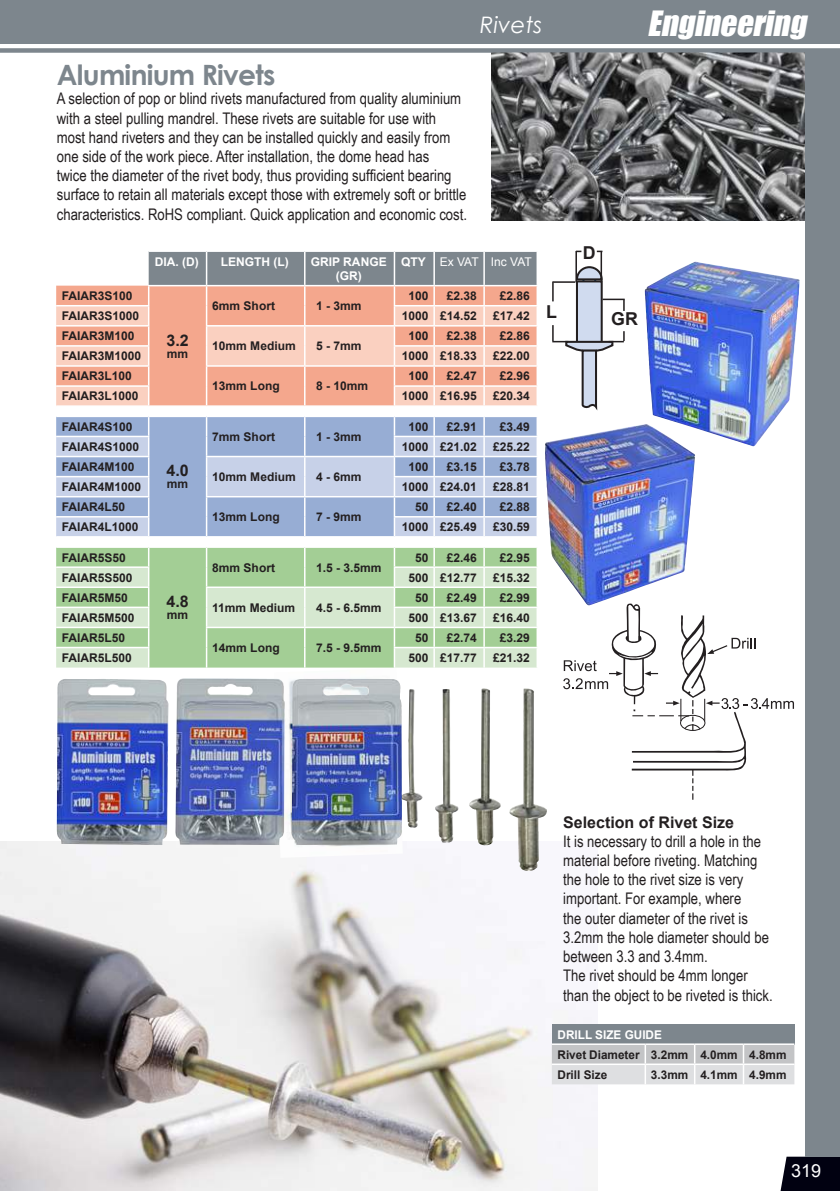
<style>
.page{position:relative;width:840px;height:1191px;background:#fff}
.page>*{position:absolute;margin:0;border:0;box-sizing:border-box;transform-origin:0 0}
.t1{font:italic 32px "Impact";color:#fff}
.t2{font:700 28px "Century Gothic";letter-spacing:-.025em;color:#7d868d}
.t3{font:italic 22.8px "Century Gothic";color:#fff}
.t4{font:18px "Arial";color:#fff}
.t5{font:700 17.8px "Arial";color:#231f20}
.t6{font:16px/19.2px "Arial Narrow";color:#231f20}
.t7{font:700 16px "Arial";color:#231f20}
.t8{font:700 12px/20px "Arial";color:#231f20}
.t9{font:700 12px/14.4px "Arial";color:#fff;text-align:center}
.t10{font:12px "Arial";letter-spacing:-.075em;color:#fff}
.s1{font-weight:700}
</style>
<div class="page">
<img style="left:0;top:841px;width:597px;height:350px">
<img style="left:274px;top:678px;width:126px;height:180px">
<svg style="left:552px;top:281px;width:1px;height:20px"></svg>
<div style="left:576px;top:281px;width:25px;height:64px;background:#d0dbef"></div>
<div style="left:575px;top:280px;width:27px;height:66px;border:2px solid #231f20"></div>
<svg style="left:576px;top:265px;width:27px;height:16px"></svg>
<hr style="left:553px;top:281px;width:22px;height:2px;background:#231f20">
<hr style="left:600px;top:251px;width:1px;height:31px;background:#231f20">
<hr style="left:575px;top:251px;width:1px;height:31px;background:#231f20">
<svg style="left:552px;top:325px;width:72px;height:85px"></svg>
<svg style="left:602px;top:299px;width:22px;height:12px"></svg>
<div style="left:551px;top:1024px;width:243px;height:20px;background:#7d868d"></div>
<hr style="left:551px;top:1043px;width:94px;height:2px;background:#fff">
<hr style="left:645px;top:1043px;width:49px;height:2px;background:#fff">
<hr style="left:694px;top:1043px;width:49px;height:2px;background:#fff">
<hr style="left:743px;top:1043px;width:51px;height:2px;background:#fff">
<svg style="left:551px;top:1044px;width:243px;height:40px;background:#d4d5d7"></svg>
<div style="left:56px;top:286px;width:92px;height:19px;background:#f4a78d"></div>
<svg style="left:56px;top:306px;width:92px;height:99px;background:#f7c0ac"></svg>
<svg style="left:56px;top:417px;width:92px;height:19px;background:#99aed4"></svg>
<svg style="left:56px;top:437px;width:92px;height:99px;background:#b5c4e0"></svg>
<div style="left:56px;top:548px;width:92px;height:18px;background:#a3ce95"></div>
<svg style="left:56px;top:568px;width:92px;height:99px;background:#c2ddb9"></svg>
<hr style="left:56px;top:325px;width:93px;height:1px;background:#fff">
<hr style="left:56px;top:345px;width:93px;height:2px;background:#fff">
<hr style="left:56px;top:365px;width:93px;height:2px;background:#fff">
<hr style="left:56px;top:385px;width:93px;height:2px;background:#fff">
<hr style="left:56px;top:456px;width:93px;height:1px;background:#fff">
<hr style="left:56px;top:476px;width:93px;height:1px;background:#fff">
<hr style="left:56px;top:496px;width:93px;height:1px;background:#fff">
<hr style="left:56px;top:516px;width:93px;height:1px;background:#fff">
<hr style="left:56px;top:586px;width:93px;height:2px;background:#fff">
<hr style="left:56px;top:606px;width:93px;height:2px;background:#fff">
<hr style="left:56px;top:626px;width:93px;height:2px;background:#fff">
<hr style="left:56px;top:647px;width:93px;height:1px;background:#fff">
<svg style="left:148px;top:251px;width:389px;height:416px;background:#c6c3ba"></svg>
<img style="left:491px;top:52px;width:314px;height:169px">
<svg style="left:563px;top:605px;width:230px;height:194px"></svg>
<img style="left:400px;top:688px;width:147px;height:183px">
<svg style="left:780px;top:1156px;width:59px;height:35px;background:#141423"></svg>
<div style="left:805px;top:50px;width:34px;height:1106px;background:#7d868d"></div>
<div style="left:0;top:0;width:839px;height:44px;background:#7d868d"></div>
<svg style="left:0;top:48px;width:839px;height:4px;background:#848c93"></svg>
<img style="left:545px;top:424px;width:149px;height:181px">
<img style="left:644px;top:262px;width:155px;height:184px">
<img style="left:57px;top:679px;width:111px;height:166px">
<img style="left:175px;top:678px;width:110px;height:167px">
<img style="left:292px;top:679px;width:110px;height:166px">
<h3 class="t3" style="left:479px;top:9px;width:64px">Rivets</h3>
<h1 class="t1" style="left:646px;top:-2px;width:168px">Engineering</h1>
<h2 class="t2" style="left:57px;top:54px;width:220px">Aluminium Rivets</h2>
<p class="t6" style="left:57px;top:88px;width:411px">A selection of pop or blind rivets manufactured from quality aluminium with a steel pulling mandrel. These rivets are suitable for use with most hand riveters and they can be installed quickly and easily from one side of the work piece. After installation, the dome head has<br>twice the diameter of the rivet body, thus providing sufficient bearing surface to retain all materials except those with extremely soft or brittle characteristics. RoHS compliant. Quick application and economic cost.</p>
<p class="t9" style="left:155px;top:254px;width:45px">DIA. (D)</p>
<p class="t9" style="left:221px;top:254px;width:69px">LENGTH (L)</p>
<p class="t9" style="left:310px;top:254px;width:77px">GRIP RANGE (GR)</p>
<p class="t10" style="left:401px;top:253px;width:132px"><span class="s1">QTY</span> Ex VAT Inc VAT</p>
<p class="t8" style="left:62px;top:286px;width:72px">FAIAR3S100</p>
<p class="t7" style="left:166px;top:329px;width:24px">3.2</p>
<p class="t8" style="left:167px;top:344px;width:23px">mm</p>
<p class="t8" style="left:408px;top:286px;width:22px">100</p>
<p class="t8" style="left:446px;top:286px;width:32px">£2.38</p>
<p class="t8" style="left:499px;top:286px;width:32px">£2.86</p>
<p class="t8" style="left:212px;top:296px;width:64px">6mm Short</p>
<p class="t8" style="left:316px;top:296px;width:47px">1 - 3mm</p>
<p class="t8" style="left:62px;top:306px;width:79px">FAIAR3S1000</p>
<p class="t8" style="left:401px;top:306px;width:76px">1000 £14.52</p>
<p class="t8" style="left:493px;top:306px;width:38px">£17.42</p>
<p class="t8" style="left:62px;top:326px;width:74px">FAIAR3M100</p>
<p class="t8" style="left:212px;top:336px;width:85px">10mm Medium</p>
<p class="t8" style="left:316px;top:336px;width:47px">5 - 7mm</p>
<p class="t8" style="left:408px;top:326px;width:22px">100</p>
<p class="t8" style="left:446px;top:326px;width:32px">£2.38</p>
<p class="t8" style="left:499px;top:326px;width:32px">£2.86</p>
<p class="t8" style="left:62px;top:346px;width:81px">FAIAR3M1000</p>
<p class="t8" style="left:401px;top:346px;width:76px">1000 £18.33</p>
<p class="t8" style="left:493px;top:346px;width:38px">£22.00</p>
<p class="t8" style="left:62px;top:366px;width:72px">FAIAR3L100</p>
<p class="t8" style="left:212px;top:376px;width:69px">13mm Long</p>
<p class="t8" style="left:316px;top:376px;width:54px">8 - 10mm</p>
<p class="t8" style="left:408px;top:366px;width:22px">100</p>
<p class="t8" style="left:446px;top:366px;width:32px">£2.47</p>
<p class="t8" style="left:499px;top:366px;width:32px">£2.96</p>
<p class="t8" style="left:62px;top:387px;width:78px">FAIAR3L1000</p>
<p class="t8" style="left:401px;top:387px;width:76px">1000 £16.95</p>
<p class="t8" style="left:493px;top:387px;width:38px">£20.34</p>
<p class="t8" style="left:62px;top:417px;width:72px">FAIAR4S100</p>
<p class="t7" style="left:166px;top:460px;width:24px">4.0</p>
<p class="t8" style="left:167px;top:474px;width:23px">mm</p>
<p class="t8" style="left:408px;top:417px;width:22px">100</p>
<p class="t8" style="left:446px;top:417px;width:32px">£2.91</p>
<p class="t8" style="left:499px;top:417px;width:32px">£3.49</p>
<p class="t8" style="left:212px;top:427px;width:64px">7mm Short</p>
<p class="t8" style="left:316px;top:427px;width:47px">1 - 3mm</p>
<p class="t8" style="left:62px;top:437px;width:79px">FAIAR4S1000</p>
<p class="t8" style="left:401px;top:437px;width:76px">1000 £21.02</p>
<p class="t8" style="left:493px;top:437px;width:38px">£25.22</p>
<p class="t8" style="left:62px;top:457px;width:74px">FAIAR4M100</p>
<p class="t8" style="left:212px;top:467px;width:85px">10mm Medium</p>
<p class="t8" style="left:316px;top:467px;width:47px">4 - 6mm</p>
<p class="t8" style="left:408px;top:457px;width:22px">100</p>
<p class="t8" style="left:446px;top:457px;width:32px">£3.15</p>
<p class="t8" style="left:499px;top:457px;width:32px">£3.78</p>
<p class="t8" style="left:62px;top:477px;width:81px">FAIAR4M1000</p>
<p class="t8" style="left:401px;top:477px;width:76px">1000 £24.01</p>
<p class="t8" style="left:493px;top:477px;width:38px">£28.81</p>
<p class="t8" style="left:62px;top:497px;width:65px">FAIAR4L50</p>
<p class="t8" style="left:212px;top:507px;width:69px">13mm Long</p>
<p class="t8" style="left:316px;top:507px;width:47px">7 - 9mm</p>
<p class="t8" style="left:415px;top:497px;width:15px">50</p>
<p class="t8" style="left:446px;top:497px;width:32px">£2.40</p>
<p class="t8" style="left:499px;top:497px;width:32px">£2.88</p>
<p class="t8" style="left:62px;top:517px;width:78px">FAIAR4L1000</p>
<p class="t8" style="left:401px;top:517px;width:76px">1000 £25.49</p>
<p class="t8" style="left:493px;top:517px;width:38px">£30.59</p>
<p class="t8" style="left:62px;top:548px;width:66px">FAIAR5S50</p>
<p class="t7" style="left:166px;top:591px;width:24px">4.8</p>
<p class="t8" style="left:167px;top:605px;width:23px">mm</p>
<p class="t8" style="left:415px;top:548px;width:15px">50</p>
<p class="t8" style="left:446px;top:548px;width:32px">£2.46</p>
<p class="t8" style="left:499px;top:548px;width:32px">£2.95</p>
<p class="t8" style="left:212px;top:558px;width:64px">8mm Short</p>
<p class="t8" style="left:316px;top:558px;width:67px">1.5 - 3.5mm</p>
<p class="t8" style="left:62px;top:568px;width:72px">FAIAR5S500</p>
<p class="t8" style="left:408px;top:568px;width:70px">500 £12.77</p>
<p class="t8" style="left:493px;top:568px;width:38px">£15.32</p>
<p class="t8" style="left:62px;top:588px;width:68px">FAIAR5M50</p>
<p class="t8" style="left:212px;top:598px;width:84px">11mm Medium</p>
<p class="t8" style="left:316px;top:598px;width:67px">4.5 - 6.5mm</p>
<p class="t8" style="left:415px;top:588px;width:15px">50</p>
<p class="t8" style="left:446px;top:588px;width:32px">£2.49</p>
<p class="t8" style="left:499px;top:588px;width:32px">£2.99</p>
<p class="t8" style="left:62px;top:608px;width:74px">FAIAR5M500</p>
<p class="t8" style="left:408px;top:608px;width:70px">500 £13.67</p>
<p class="t8" style="left:493px;top:608px;width:38px">£16.40</p>
<p class="t8" style="left:62px;top:628px;width:65px">FAIAR5L50</p>
<p class="t8" style="left:212px;top:638px;width:69px">14mm Long</p>
<p class="t8" style="left:316px;top:638px;width:67px">7.5 - 9.5mm</p>
<p class="t8" style="left:415px;top:628px;width:15px">50</p>
<p class="t8" style="left:446px;top:628px;width:32px">£2.74</p>
<p class="t8" style="left:499px;top:628px;width:32px">£3.29</p>
<p class="t8" style="left:62px;top:648px;width:72px">FAIAR5L500</p>
<p class="t8" style="left:408px;top:648px;width:70px">500 £17.77</p>
<p class="t8" style="left:493px;top:648px;width:38px">£21.32</p>
<p class="t5" style="left:546px;top:300px;width:12px">L</p>
<p class="t5" style="left:582px;top:240px;width:14px">D</p>
<p class="t5" style="left:611px;top:307px;width:28px">GR</p>
<p class="t7" style="left:563px;top:811px;width:172px">Selection of Rivet Size</p>
<p class="t6" style="left:563px;top:831px;width:211px">It is necessary to drill a hole in the material before riveting. Matching the hole to the rivet size is very important. For example, where<br>the outer diameter of the rivet is<br>3.2mm the hole diameter should be between 3.3 and 3.4mm.<br>The rivet should be 4mm longer than the object to be riveted is thick.</p>
<p class="t9" style="left:557px;top:1027px;width:106px">DRILL SIZE GUIDE</p>
<p class="t8" style="left:557px;top:1044px;width:230px">Rivet Diameter 3.2mm 4.0mm 4.8mm<br>Drill Size</p>
<p class="t8" style="left:650px;top:1064px;width:137px">3.3mm 4.1mm 4.9mm</p>
<p class="t4" style="left:790px;top:1159px;width:32px">319</p>
</div>
